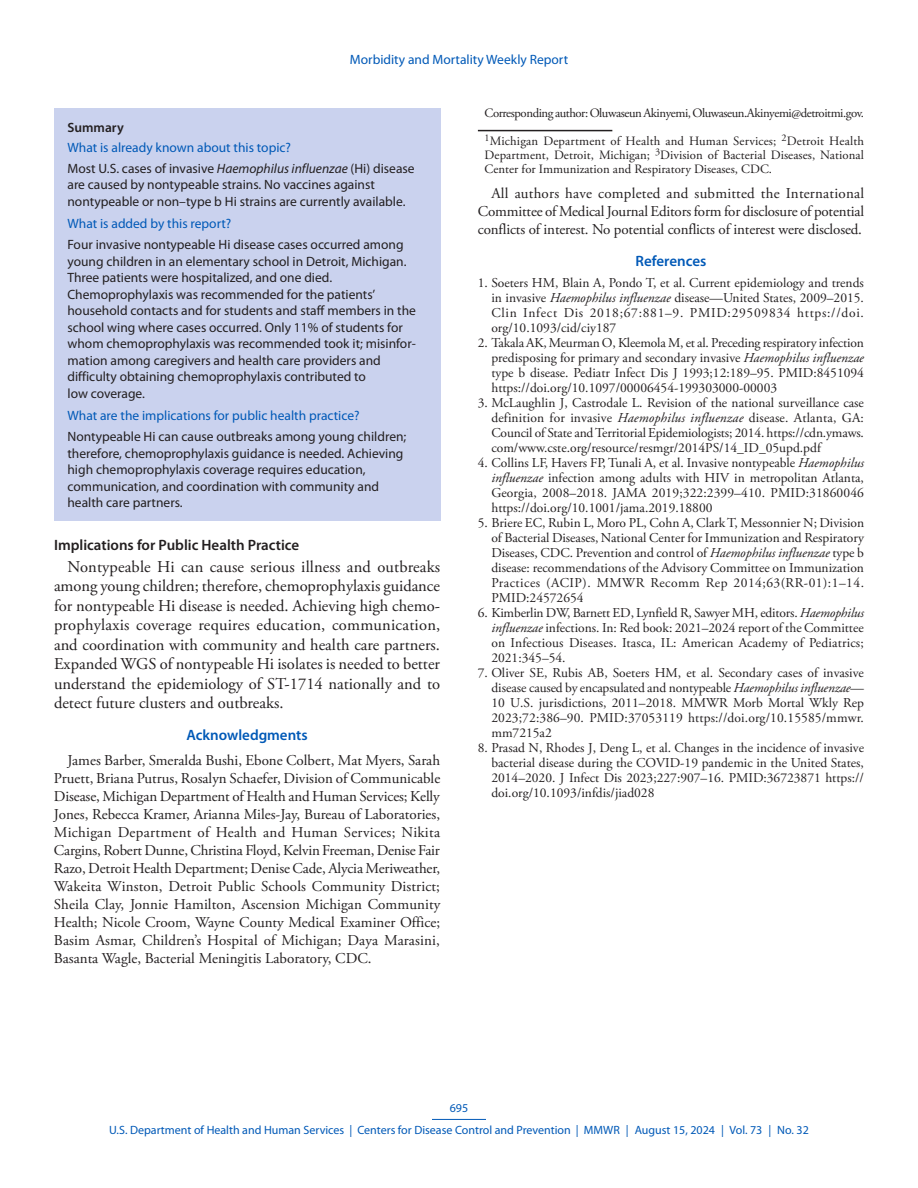
<style>
.page{position:relative;width:918px;height:1188px;background:#fff}
.page>*{position:absolute;margin:0;border:0;box-sizing:border-box;transform-origin:0 0}
.Paragraph{font:16.5px/19.5px "Adobe Garamond Pro";color:#231f20;text-align:justify}
.Acknowledgment{font:15px/18px "Adobe Garamond Pro";color:#231f20;text-align:justify}
.Conflict_of_Interest{font:15px/18px "Adobe Garamond Pro";letter-spacing:-.01em;color:#231f20;text-align:justify}
.Heading_2{font:600 15px "Myriad Pro";color:#231f20}
.Acknowledgment_Head{font:600 15px "Myriad Pro";color:#0059b7}
.Ref_Title{font:600 15px "Myriad Pro";color:#0059b7}
.References{font:13.5px/15px "Adobe Garamond Pro";color:#231f20;text-align:justify}
.Summary_Box_Text{font:13.5px/16.5px "Myriad Pro";color:#231f20}
.Summary_Box_Heading{font:13.5px "Myriad Pro";color:#0059b7}
.Summary_Box_Ttile{font:600 13.5px "Myriad Pro";color:#231f20}
.Author_Affiliations{font:12.75px/14.2px "Adobe Garamond Pro";color:#231f20;text-align:justify}
.Corresponding_Author{font:12.75px "Adobe Garamond Pro";letter-spacing:-.035em;color:#231f20}
.t1{font:12px/21.8px "Myriad Pro";color:#0059b7;text-align:center}
.s1{font-style:italic}
</style>
<div class="page">
<hr style="left:432px;top:1119px;width:54px;height:1px;background:#0059b7">
<div style="left:54px;top:108px;width:386px;height:413px;background:#cad2ee"></div>
<hr style="left:478px;top:130px;width:134px;height:1px;background:#231f20">
<p class="Summary_Box_Heading" style="left:350px;top:52px;width:220px">Morbidity and Mortality Weekly Report</p>
<h1 class="Summary_Box_Ttile" style="left:68px;top:120px;width:58px">Summary</h1>
<h1 class="Summary_Box_Heading" style="left:68px;top:140px;width:225px">What is already known about this topic?</h1>
<p class="Summary_Box_Text" style="left:68px;top:160px;width:349px">Most U.S. cases of invasive <span class="s1">Haemophilus influenzae</span> (Hi) disease are caused by nontypeable strains. No vaccines against nontypeable or non–type b Hi strains are currently available.</p>
<h1 class="Summary_Box_Heading" style="left:68px;top:216px;width:165px">What is added by this report?</h1>
<p class="Summary_Box_Text" style="left:68px;top:237px;width:350px">Four invasive nontypeable Hi disease cases occurred among young children in an elementary school in Detroit, Michigan.<br>Three patients were hospitalized, and one died.<br>Chemoprophylaxis was recommended for the patients’ household contacts and for students and staff members in the school wing where cases occurred. Only 11% of students for whom chemoprophylaxis was recommended took it; misinfor&shy;mation among caregivers and health care providers and difficulty obtaining chemoprophylaxis contributed to<br>low coverage.</p>
<h1 class="Summary_Box_Heading" style="left:68px;top:408px;width:294px">What are the implications for public health practice?</h1>
<p class="Summary_Box_Text" style="left:68px;top:429px;width:340px">Nontypeable Hi can cause outbreaks among young children; therefore, chemoprophylaxis guidance is needed. Achieving high chemoprophylaxis coverage requires education, communication, and coordination with community and health care partners.</p>
<h2 class="Heading_2" style="left:54px;top:537px;width:247px">Implications for Public Health Practice</h2>
<p class="Paragraph" style="left:54px;top:557px;width:388px;text-indent:13px">Nontypeable Hi can cause serious illness and outbreaks among young children; therefore, chemoprophylaxis guidance for nontypeable Hi disease is needed. Achieving high chemo&shy;prophylaxis coverage requires education, communication, and coordination with community and health care partners.<br>Expanded WGS of nontypeable Hi isolates is needed to better understand the epidemiology of ST-1714 nationally and to detect future clusters and outbreaks.</p>
<h1 class="Acknowledgment_Head" style="left:186px;top:727px;width:123px">Acknowledgments</h1>
<p class="Acknowledgment" style="left:54px;top:751px;width:388px;text-indent:13px">James Barber, Smeralda Bushi, Ebone Colbert, Mat Myers, Sarah Pruett, Briana Putrus, Rosalyn Schaefer, Division of Communicable Disease, Michigan Department of Health and Human Services; Kelly Jones, Rebecca Kramer, Arianna Miles-Jay, Bureau of Laboratories, Michigan Department of Health and Human Services; Nikita Cargins, Robert Dunne, Christina Floyd, Kelvin Freeman, Denise Fair Razo, Detroit Health Department; Denise Cade, Alycia Meriweather, Wakeita Winston, Detroit Public Schools Community District; Sheila Clay, Jonnie Hamilton, Ascension Michigan Community Health; Nicole Croom, Wayne County Medical Examiner Office; Basim Asmar, Children’s Hospital of Michigan; Daya Marasini, Basanta Wagle, Bacterial Meningitis Laboratory, CDC.</p>
<p class="Corresponding_Author" style="left:485px;top:106px;width:381px">Corresponding author: Oluwaseun Akinyemi, Oluwaseun.Akinyemi@detroitmi.gov.</p>
<p class="Author_Affiliations" style="left:485px;top:134px;width:381px"><sup>1</sup>Michigan Department of Health and Human Services; <sup>2</sup>Detroit Health Department, Detroit, Michigan; <sup>3</sup>Division of Bacterial Diseases, National Center for Immunization and Respiratory Diseases, CDC.</p>
<p class="Conflict_of_Interest" style="left:478px;top:185px;width:388px;text-indent:14px">All authors have completed and submitted the International Committee of Medical Journal Editors form for disclosure of potential conflicts of interest. No potential conflicts of interest were disclosed.</p>
<h1 class="Ref_Title" style="left:636px;top:252px;width:72px">References</h1>
<p class="References" style="left:491px;top:276px;width:374px;text-indent:-14px">1. Soeters HM, Blain A, Pondo T, et al. Current epidemiology and trends in invasive <span class="s1">Haemophilus influenzae</span> disease—United States, 2009–2015.<br>Clin Infect Dis 2018;67:881–9. PMID:29509834 https://doi. org/10.1093/cid/ciy187</p>
<p class="References" style="left:491px;top:336px;width:374px;text-indent:-14px">2. Takala AK, Meurman O, Kleemola M, et al. Preceding respiratory infection predisposing for primary and secondary invasive <span class="s1">Haemophilus influenzae </span>type b disease. Pediatr Infect Dis J 1993;12:189–95. PMID:8451094 https://doi.org/10.1097/00006454-199303000-00003</p>
<p class="References" style="left:491px;top:396px;width:374px;text-indent:-14px">3. McLaughlin J, Castrodale L. Revision of the national surveillance case definition for invasive <span class="s1">Haemophilus influenzae</span> disease. Atlanta, GA:<br>Council of State and Territorial Epidemiologists; 2014. https://cdn.ymaws. com/www.cste.org/resource/resmgr/2014PS/14_ID_05upd.pdf</p>
<p class="References" style="left:491px;top:456px;width:374px;text-indent:-14px">4. Collins LF, Havers FP, Tunali A, et al. Invasive nontypeable <span class="s1">Haemophilus influenzae</span> infection among adults with HIV in metropolitan Atlanta, Georgia, 2008–2018. JAMA 2019;322:2399–410. PMID:31860046 https://doi.org/10.1001/jama.2019.18800</p>
<p class="References" style="left:491px;top:516px;width:374px;text-indent:-14px">5. Briere EC, Rubin L, Moro PL, Cohn A, Clark T, Messonnier N; Division of Bacterial Diseases, National Center for Immunization and Respiratory Diseases, CDC. Prevention and control of <span class="s1">Haemophilus influenzae</span> type b disease: recommendations of the Advisory Committee on Immunization Practices (ACIP). MMWR Recomm Rep 2014;63(RR-01):1–14.<br>PMID:24572654</p>
<p class="References" style="left:491px;top:606px;width:374px;text-indent:-14px">6. Kimberlin DW, Barnett ED, Lynfield R, Sawyer MH, editors. <span class="s1">Haemophilus influenzae</span> infections. In: Red book: 2021–2024 report of the Committee on Infectious Diseases. Itasca, IL: American Academy of Pediatrics; 2021:345–54.</p>
<p class="References" style="left:491px;top:666px;width:374px;text-indent:-14px">7. Oliver SE, Rubis AB, Soeters HM, et al. Secondary cases of invasive disease caused by encapsulated and nontypeable <span class="s1">Haemophilus influenzae</span>— 10 U.S. jurisdictions, 2011–2018. MMWR Morb Mortal Wkly Rep 2023;72:386–90. PMID:37053119 https://doi.org/10.15585/mmwr. mm7215a2</p>
<p class="References" style="left:491px;top:741px;width:374px;text-indent:-14px">8. Prasad N, Rhodes J, Deng L, et al. Changes in the incidence of invasive bacterial disease during the COVID-19 pandemic in the United States, 2014–2020. J Infect Dis 2023;227:907–16. PMID:36723871 https:// doi.org/10.1093/infdis/jiad028</p>
<p class="t1" style="left:109px;top:1098px;width:701px">695<br>U.S. Department of Health and Human Services | Centers for Disease Control and Prevention | MMWR | August 15, 2024 | Vol. 73 | No. 32</p>
</div>
